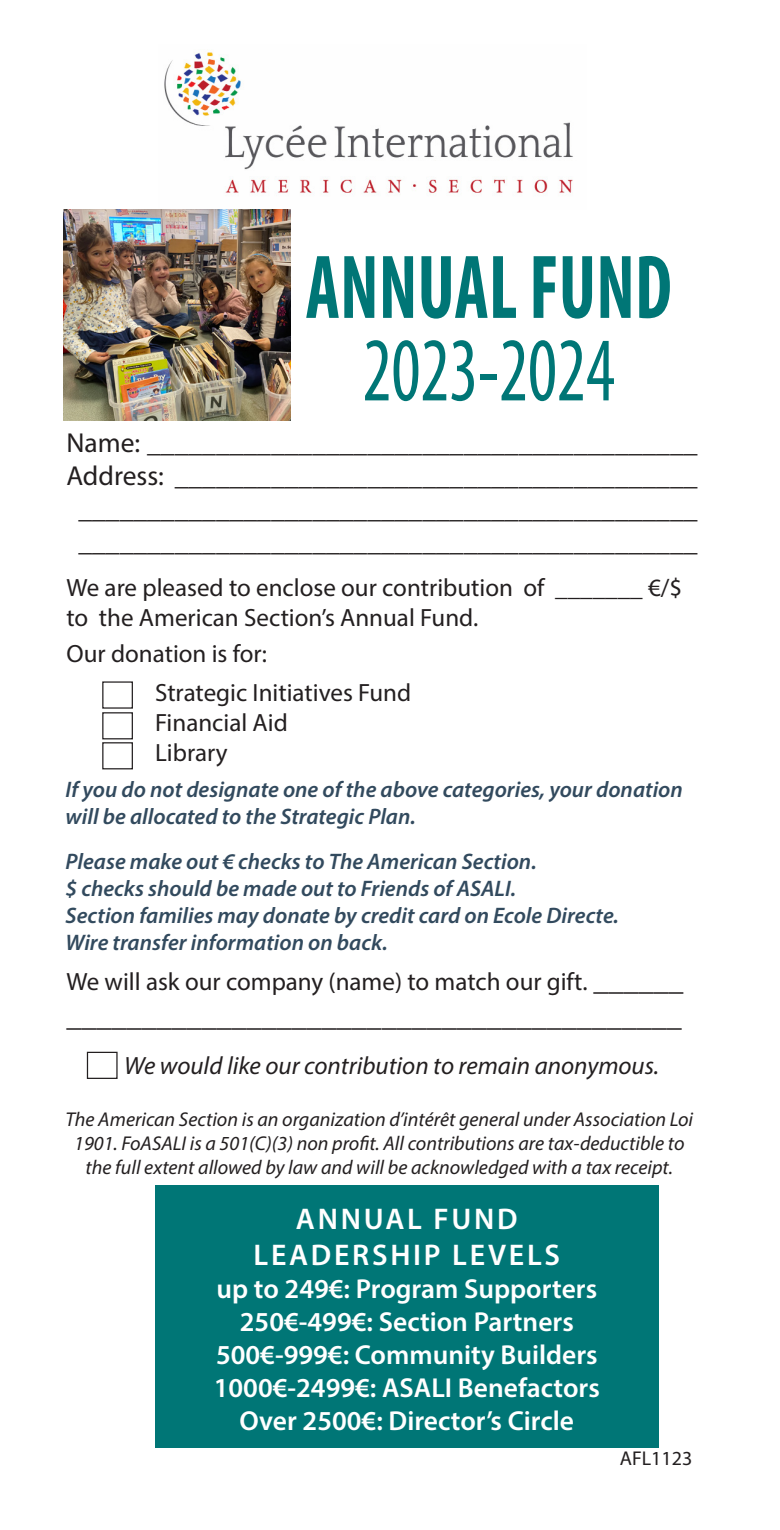
<style>
.page{position:relative;width:780px;height:1530px;background:#fff}
.page>*{position:absolute;margin:0;border:0;box-sizing:border-box;transform-origin:0 0}
.t1{font:700 condensed 91.5px/82.5px "Myriad Pro";color:#007676;text-align:center;scale:.82 1}
.t2{font:30px "Minion Pro";color:#231f20}
.t3{font:600 30px "Myriad Pro";letter-spacing:.09em;color:#fff}
.t4{font:27.5px "Myriad Pro";color:#231f20}
.t5{font:600 27.5px "Myriad Pro";color:#fff}
.t6{font:25px/30px "Myriad Pro";color:#231f20}
.t7{font:italic 25px "Myriad Pro";color:#231f20}
.t8{font:italic 600 22.5px/27px "Myriad Pro";color:#324a5e}
.t9{font:italic 20px/24px "Myriad Pro";color:#231f20;text-align:center}
.t10{font:20px "Myriad Pro";color:#231f20}
.s1{font-weight:400}
.s2{font-family:"Minion Pro";font-size:30px}
</style>
<div class="page">
<img style="left:164px;top:51px;width:409px;height:142px">
<img style="left:64px;top:209px;width:227px;height:211px">
<div style="left:102px;top:681px;width:31px;height:28px;border:1px solid #231f20"></div>
<div style="left:102px;top:742px;width:31px;height:27px;border:1px solid #231f20"></div>
<div style="left:102px;top:712px;width:31px;height:27px;border:1px solid #231f20"></div>
<div style="left:87px;top:1052px;width:31px;height:27px;border:1px solid #231f20"></div>
<div style="left:155px;top:1185px;width:503px;height:263px;background:#007676"></div>
<p class="t1" style="left:305px;top:244px;width:448px">ANNUAL FUND<br><span class="s1">2023-2024</span></p>
<p class="t4" style="left:66px;top:426px;width:632px">Name: ________________________________________</p>
<p class="t4" style="left:66px;top:459px;width:632px">Address: ______________________________________</p>
<p class="t4" style="left:78px;top:492px;width:620px">_____________________________________________</p>
<p class="t4" style="left:78px;top:525px;width:620px">_____________________________________________</p>
<p class="t6" style="left:66px;top:572px;width:617px">We are pleased to enclose our contribution of _______ €/$ to the American Section’s Annual Fund.</p>
<p class="t6" style="left:66px;top:638px;width:202px">Our donation is for:</p>
<p class="t6" style="left:155px;top:677px;width:258px">Strategic Initiatives Fund</p>
<p class="t6" style="left:155px;top:707px;width:134px">Financial Aid</p>
<p class="t6" style="left:155px;top:737px;width:74px">Library</p>
<p class="t8" style="left:66px;top:776px;width:618px">If you do not designate one of the above categories, your donation will be allocated to the Strategic Plan.</p>
<p class="t8" style="left:66px;top:848px;width:472px">Please make out € checks to The American Section.</p>
<p class="t8" style="left:66px;top:875px;width:452px">$ checks should be made out to Friends of ASALI.</p>
<p class="t8" style="left:66px;top:902px;width:554px">Section families may donate by credit card on Ecole Directe.</p>
<p class="t8" style="left:66px;top:929px;width:323px">Wire transfer information on back.</p>
<p class="t6" style="left:66px;top:966px;width:618px">We will ask our company (name) to match our gift. <span class="s2">______</span></p>
<p class="t2" style="left:66px;top:996px;width:616px">_________________________________________</p>
<p class="t7" style="left:124px;top:1050px;width:536px">We would like our contribution to remain anonymous.</p>
<p class="t9" style="left:65px;top:1107px;width:629px">The American Section is an organization d’intérêt general under Association Loi<br>1901. FoASALI is a 501(C)(3) non profit. All contributions are tax-deductible to the full extent allowed by law and will be acknowledged with a tax receipt.</p>
<p class="t3" style="left:296px;top:1200px;width:223px">ANNUAL FUND</p>
<p class="t3" style="left:253px;top:1236px;width:308px">LEADERSHIP LEVELS</p>
<p class="t5" style="left:216px;top:1271px;width:382px">up to 249€: Program Supporters</p>
<p class="t5" style="left:240px;top:1304px;width:335px">250€-499€: Section Partners</p>
<p class="t5" style="left:216px;top:1337px;width:383px">500€-999€: Community Builders</p>
<p class="t5" style="left:214px;top:1370px;width:387px">1000€-2499€: ASALI Benefactors</p>
<p class="t5" style="left:239px;top:1403px;width:336px">Over 2500€: Director’s Circle</p>
<p class="t10" style="left:619px;top:1446px;width:74px">AFL1123</p>
</div>
